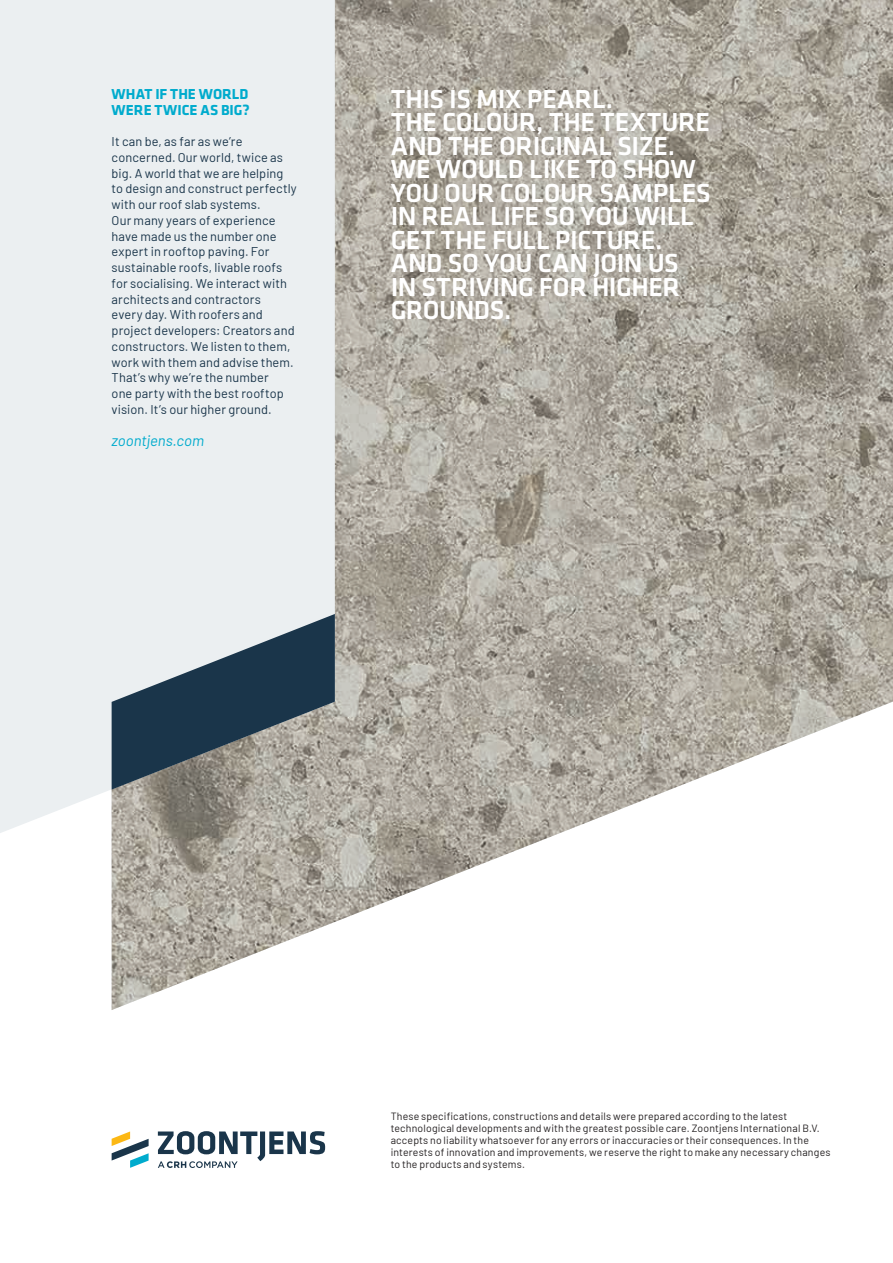
<style>
.page{position:relative;width:893px;height:1263px;background:#fff}
.page>*{position:absolute;margin:0;border:0;box-sizing:border-box;transform-origin:0 0}
.t1{font:500 27px/23.5px "Klavika";letter-spacing:-.015em;color:#fff}
.t2{font:700 15px/15.8px "Klavika";letter-spacing:.005em;color:#00abcd}
.t3{font:italic 15px "Barlow";color:#00abcd}
.t4{font:12.75px/15.8px "Barlow";letter-spacing:.01em;color:#1a354a}
.t5{font:10.5px/12px "Barlow";letter-spacing:.015em;color:#231f20}
</style>
<div class="page">
<img style="left:112px;top:0;width:781px;height:1010px">
<div style="left:0;top:0;width:335px;height:833px;background:#ebeff1"></div>
<svg style="left:112px;top:614px;width:223px;height:176px;background:#707d85"></svg>
<svg style="left:158px;top:1131px;width:167px;height:37px"></svg>
<svg style="left:112px;top:1131px;width:37px;height:37px"></svg>
<p class="t2" style="left:112px;top:86px;width:140px">WHAT IF THE WORLD<br>WERE TWICE AS BIG?</p>
<p class="t4" style="left:112px;top:133px;width:187px">It can be, as far as we’re concerned. Our world, twice as big. A world that we are helping to design and construct perfectly with our roof slab systems.<br>Our many years of experience have made us the number one expert in rooftop paving. For sustainable roofs, livable roofs for socialising. We interact with architects and contractors<br>every day. With roofers and project developers: Creators and constructors. We listen to them, work with them and advise them.<br>That’s why we’re the number<br>one party with the best rooftop vision. It’s our higher ground.</p>
<p class="t3" style="left:112px;top:429px;width:94px">zoontjens.com</p>
<h1 class="t1" style="left:391px;top:88px;width:322px">THIS IS MIX PEARL.<br>THE COLOUR, THE TEXTURE<br>AND THE ORIGINAL SIZE.<br>WE WOULD LIKE TO SHOW<br>YOU OUR COLOUR SAMPLES<br>IN REAL LIFE SO YOU WILL<br>GET THE FULL PICTURE.<br>AND SO YOU CAN JOIN US<br>IN STRIVING FOR HIGHER<br>GROUNDS.</h1>
<p class="t5" style="left:391px;top:1109px;width:441px">These specifications, constructions and details were prepared according to the latest technological developments and with the greatest possible care. Zoontjens International B.V. accepts no liability whatsoever for any errors or inaccuracies or their consequences. In the interests of innovation and improvements, we reserve the right to make any necessary changes to the products and systems.</p>
</div>
